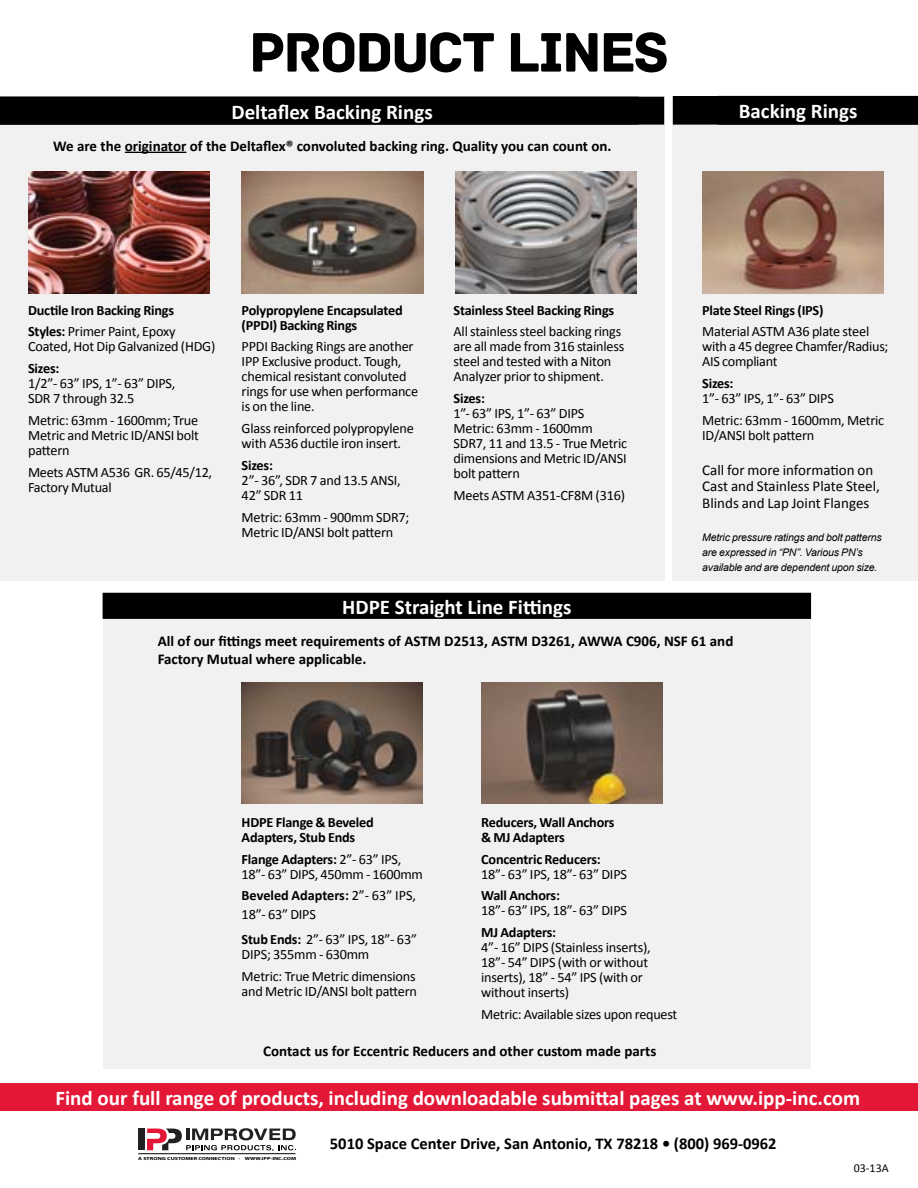
<style>
.page{position:relative;width:918px;height:1188px;background:#fff}
.page>*{position:absolute;margin:0;border:0;box-sizing:border-box;transform-origin:0 0}
.t1{font:58.5px "Archive";letter-spacing:-.04em;color:#000}
.t2{font:700 21px "Calibri";color:#fff}
.t3{font:700 16.5px "Calibri";color:#000}
.t4{font:700 15px/18px "Calibri";color:#000}
.t5{font:15px/16.5px "Calibri";color:#000}
.t6{font:14.25px/15px "Calibri";letter-spacing:-.015em;color:#000}
.t7{font:700 14.25px/15px "Calibri";letter-spacing:-.015em;color:#000}
.t8{font:12px "Calibri";color:#000}
.t9{font:italic 10.5px/15px "Arial";letter-spacing:-.015em;color:#000}
.t10{font:700 4.5px "Myriad Pro";color:#000;scale:1.35 1}
.s1{font-weight:400}
.s2{font-weight:700}
</style>
<div class="page">
<div style="left:673px;top:96px;width:245px;height:484px;background:#f1f1f2"></div>
<div style="left:0;top:96px;width:664px;height:484px;background:#f1f1f2"></div>
<div style="left:103px;top:595px;width:708px;height:474px;background:#f1f1f2"></div>
<div style="left:1px;top:97px;width:662px;height:27px;background:#000"></div>
<div style="left:0;top:97px;width:664px;height:28px;border:2px solid #000"></div>
<div style="left:674px;top:97px;width:244px;height:27px;background:#000"></div>
<div style="left:673px;top:96px;width:245px;height:29px;border:2px solid #000"></div>
<hr style="left:125px;top:152px;width:61px;height:1px;background:#000">
<img style="left:455px;top:172px;width:182px;height:121px">
<img style="left:702px;top:172px;width:182px;height:121px">
<img style="left:28px;top:172px;width:182px;height:121px">
<img style="left:242px;top:172px;width:181px;height:121px">
<div style="left:103px;top:593px;width:707px;height:25px;background:#000"></div>
<div style="left:103px;top:593px;width:708px;height:26px;border:2px solid #000"></div>
<img style="left:481px;top:682px;width:182px;height:122px">
<img style="left:241px;top:682px;width:182px;height:122px">
<div style="left:138px;top:1129px;width:6px;height:21px;background:#212022"></div>
<svg style="left:147px;top:1128px;width:149px;height:23px"></svg>
<hr style="left:138px;top:1153px;width:157px;height:1px;background:#000">
<div style="left:1px;top:1084px;width:916px;height:26px;background:#e31837"></div>
<div style="left:0;top:1083px;width:918px;height:28px;border:2px solid #e31837"></div>
<h1 class="t1" style="left:249px;top:18px;width:422px">PRODUCT LINES</h1>
<h2 class="t2" style="left:231px;top:98px;width:203px">Deltaflex Backing Rings</h2>
<h2 class="t2" style="left:739px;top:98px;width:120px">Backing Rings</h2>
<p class="t4" style="left:53px;top:137px;width:560px">We are the originator of the Deltaflex® convoluted backing ring. Quality you can count on.</p>
<p class="t7" style="left:28px;top:299px;width:149px;line-height:21.8px">Ductile Iron Backing Rings<br>Styles: <span class="s1">Primer Paint, Epoxy</span></p>
<p class="t6" style="left:28px;top:339px;width:189px">Coated, Hot Dip Galvanized (HDG)</p>
<p class="t7" style="left:28px;top:361px;width:33px">Sizes:</p>
<p class="t6" style="left:28px;top:376px;width:149px">1/2”- 63” IPS, 1”- 63” DIPS,<br>SDR 7 through 32.5</p>
<p class="t6" style="left:28px;top:413px;width:172px;text-align:justify">Metric: 63mm - 1600mm; True Metric and Metric ID/ANSI bolt pattern</p>
<p class="t6" style="left:28px;top:464px;width:186px">Meets ASTM A536 GR. 65/45/12,<br>Factory Mutual</p>
<p class="t7" style="left:242px;top:302px;width:163px">Polypropylene Encapsulated (PPDI) Backing Rings</p>
<p class="t6" style="left:242px;top:339px;width:178px">PPDI Backing Rings are another<br>IPP Exclusive product. Tough, chemical resistant convoluted rings for use when performance is on the line.</p>
<p class="t6" style="left:242px;top:421px;width:174px">Glass reinforced polypropylene with A536 ductile iron insert.</p>
<p class="t7" style="left:242px;top:458px;width:33px">Sizes:</p>
<p class="t6" style="left:242px;top:473px;width:161px">2”- 36”, SDR 7 and 13.5 ANSI,<br>42” SDR 11</p>
<p class="t6" style="left:242px;top:509px;width:169px">Metric: 63mm - 900mm SDR7;<br>Metric ID/ANSI bolt pattern</p>
<p class="t7" style="left:454px;top:302px;width:162px">Stainless Steel Backing Rings</p>
<p class="t6" style="left:454px;top:324px;width:172px">All stainless steel backing rings are all made from 316 stainless steel and tested with a Niton<br>Analyzer prior to shipment.</p>
<p class="t7" style="left:454px;top:391px;width:33px">Sizes:</p>
<p class="t6" style="left:454px;top:406px;width:175px">1”- 63” IPS, 1”- 63” DIPS<br>Metric: 63mm - 1600mm<br>SDR7, 11 and 13.5 - True Metric dimensions and Metric ID/ANSI bolt pattern</p>
<p class="t6" style="left:454px;top:488px;width:173px">Meets ASTM A351-CF8M (316)</p>
<p class="t7" style="left:702px;top:302px;width:123px">Plate Steel Rings (IPS)</p>
<p class="t6" style="left:702px;top:324px;width:188px">Material ASTM A36 plate steel with a 45 degree Chamfer/Radius;<br>AIS compliant</p>
<p class="t7" style="left:702px;top:376px;width:33px">Sizes:</p>
<p class="t6" style="left:702px;top:388px;width:184px;line-height:21.8px">1”- 63” IPS, 1”- 63” DIPS<br>Metric: 63mm - 1600mm, Metric</p>
<p class="t6" style="left:702px;top:428px;width:114px">ID/ANSI bolt pattern</p>
<p class="t5" style="left:702px;top:462px;width:179px">Call for more information on<br>Cast and Stainless Plate Steel,<br>Blinds and Lap Joint Flanges</p>
<p class="t9" style="left:702px;top:530px;width:181px">Metric pressure ratings and bolt patterns are expressed in “PN”. Various PN’s available and are dependent upon size.</p>
<h2 class="t2" style="left:342px;top:593px;width:231px">HDPE Straight Line Fittings</h2>
<p class="t4" style="left:158px;top:632px;width:577px">All of our fittings meet requirements of ASTM D2513, ASTM D3261, AWWA C906, NSF 61 and<br>Factory Mutual where applicable.</p>
<p class="t7" style="left:242px;top:815px;width:134px">HDPE Flange &amp; Beveled<br>Adapters, Stub Ends</p>
<p class="t6" style="left:242px;top:852px;width:183px"><span class="s2">Flange Adapters:</span> 2”- 63” IPS,<br>18”- 63” DIPS, 450mm - 1600mm</p>
<p class="t6" style="left:242px;top:886px;width:176px;line-height:18.8px"><span class="s2">Beveled Adapters:</span> 2”- 63” IPS,<br>18”- 63” DIPS</p>
<p class="t6" style="left:242px;top:932px;width:177px"><span class="s2">Stub Ends:</span> 2”- 63” IPS, 18”- 63”<br>DIPS; 355mm - 630mm</p>
<p class="t6" style="left:242px;top:969px;width:177px">Metric: True Metric dimensions and Metric ID/ANSI bolt pattern</p>
<p class="t7" style="left:481px;top:815px;width:135px">Reducers, Wall Anchors &amp; MJ Adapters</p>
<p class="t7" style="left:481px;top:851px;width:121px">Concentric Reducers:</p>
<p class="t6" style="left:481px;top:867px;width:147px">18”- 63” IPS, 18”- 63” DIPS</p>
<p class="t7" style="left:481px;top:888px;width:80px">Wall Anchors:</p>
<p class="t6" style="left:481px;top:903px;width:147px">18”- 63” IPS, 18”- 63” DIPS</p>
<p class="t7" style="left:481px;top:925px;width:76px">MJ Adapters:</p>
<p class="t6" style="left:481px;top:940px;width:171px">4”- 16” DIPS (Stainless inserts),<br>18”- 54” DIPS (with or without inserts), 18” - 54” IPS (with or without inserts)</p>
<p class="t6" style="left:481px;top:1007px;width:198px">Metric: Available sizes upon request</p>
<p class="t4" style="left:263px;top:1042px;width:395px">Contact us for Eccentric Reducers and other custom made parts</p>
<h2 class="t2" style="left:55px;top:1085px;width:806px">Find our full range of products, including downloadable submittal pages at www.ipp-inc.com</h2>
<p class="t10" style="left:138px;top:1156px;width:119px">A STRONG CUSTOMER CONNECTION · WWW.IPP-INC.COM</p>
<p class="t3" style="left:330px;top:1133px;width:448px">5010 Space Center Drive, San Antonio, TX 78218 • (800) 969-0962</p>
<p class="t8" style="left:854px;top:1160px;width:36px">03-13A</p>
</div>
